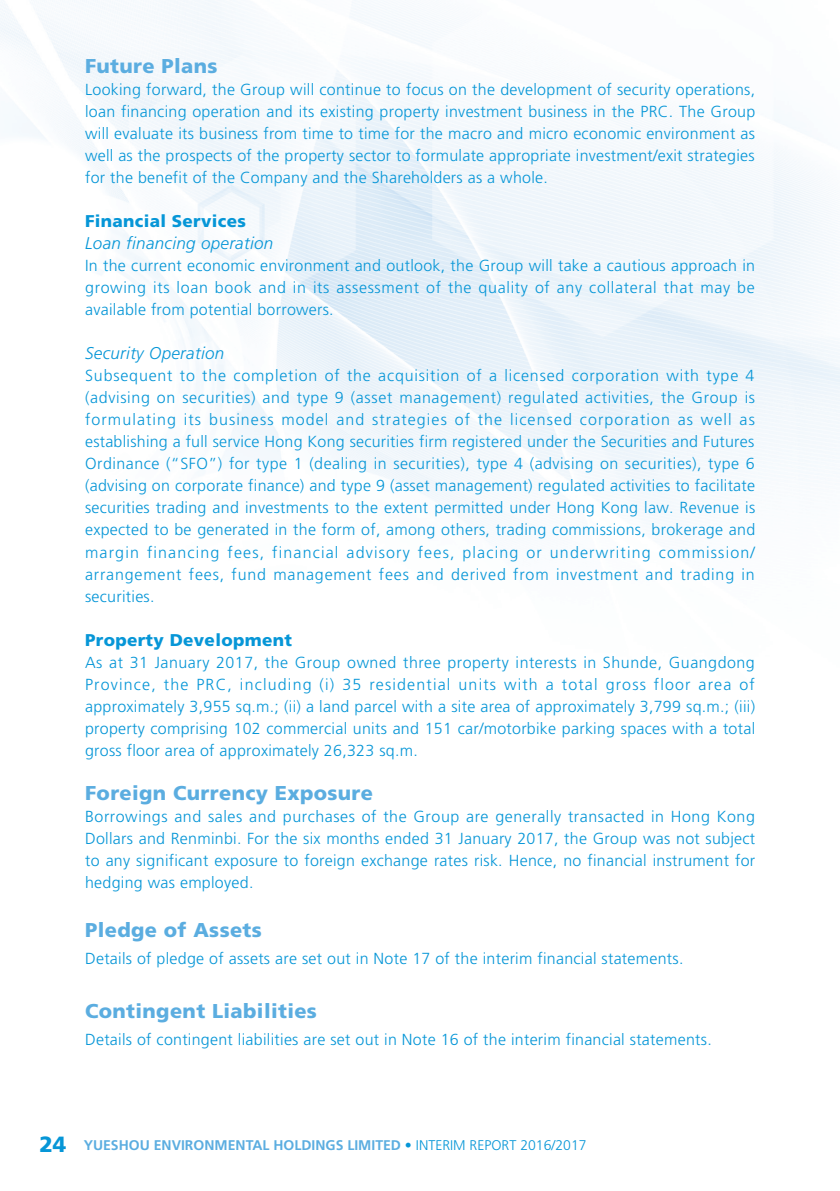
<style>
.page{position:relative;width:840px;height:1191px;background:#fff}
.page>*{position:absolute;margin:0;border:0;box-sizing:border-box;transform-origin:0 0}
._02_H2{font:900 20px "Frutiger LT Std";letter-spacing:.02em;color:#5bade0}
._04_H4{font:italic 300 17px "Frutiger LT Std";letter-spacing:.015em;color:#0696d7}
._03_H3{font:900 17px "Frutiger LT Std";letter-spacing:.02em;color:#0696d7}
._00_txt{font:300 16px/22px "Frutiger LT Std";letter-spacing:.015em;color:#0696d7;text-align:justify}
.t1{font:700 14px "Frutiger LT Std";color:#5bade0}
.s1{font-weight:900;font-size:22px;color:#0696d7}
.s2{font-weight:300;color:#0696d7}
</style>
<div class="page">
<p class="_02_H2" style="left:85px;top:54px;width:134px">Future Plans</p>
<p class="_00_txt" style="left:85px;top:79px;width:671px">Looking forward, the Group will continue to focus on the development of security operations, loan financing operation and its existing property investment business in the PRC. The Group will evaluate its business from time to time for the macro and micro economic environment as well as the prospects of the property sector to formulate appropriate investment/exit strategies for the benefit of the Company and the Shareholders as a whole.</p>
<p class="_03_H3" style="left:85px;top:211px;width:162px">Financial Services</p>
<p class="_04_H4" style="left:85px;top:234px;width:190px">Loan financing operation</p>
<p class="_00_txt" style="left:85px;top:255px;width:671px">In the current economic environment and outlook, the Group will take a cautious approach in growing its loan book and in its assessment of the quality of any collateral that may be available from potential borrowers.</p>
<p class="_04_H4" style="left:85px;top:344px;width:141px">Security Operation</p>
<p class="_00_txt" style="left:85px;top:365px;width:671px">Subsequent to the completion of the acquisition of a licensed corporation with type 4 (advising on securities) and type 9 (asset management) regulated activities, the Group is formulating its business model and strategies of the licensed corporation as well as establishing a full service Hong Kong securities firm registered under the Securities and Futures Ordinance (“SFO”) for type 1 (dealing in securities), type 4 (advising on securities), type 6 (advising on corporate finance) and type 9 (asset management) regulated activities to facilitate securities trading and investments to the extent permitted under Hong Kong law. Revenue is expected to be generated in the form of, among others, trading commissions, brokerage and margin financing fees, financial advisory fees, placing or underwriting commission/ arrangement fees, fund management fees and derived from investment and trading in securities.</p>
<p class="_03_H3" style="left:85px;top:629px;width:208px">Property Development</p>
<p class="_00_txt" style="left:85px;top:651px;width:671px">As at 31 January 2017, the Group owned three property interests in Shunde, Guangdong Province, the PRC, including (i) 35 residential units with a total gross floor area of approximately 3,955 sq.m.; (ii) a land parcel with a site area of approximately 3,799 sq.m.; (iii) property comprising 102 commercial units and 151 car/motorbike parking spaces with a total gross floor area of approximately 26,323 sq.m.</p>
<p class="_02_H2" style="left:85px;top:780px;width:289px">Foreign Currency Exposure</p>
<p class="_00_txt" style="left:85px;top:805px;width:671px">Borrowings and sales and purchases of the Group are generally transacted in Hong Kong Dollars and Renminbi. For the six months ended 31 January 2017, the Group was not subject to any significant exposure to foreign exchange rates risk. Hence, no financial instrument for hedging was employed.</p>
<p class="_02_H2" style="left:85px;top:917px;width:178px">Pledge of Assets</p>
<p class="_00_txt" style="left:85px;top:947px;width:599px">Details of pledge of assets are set out in Note 17 of the interim financial statements.</p>
<p class="_02_H2" style="left:85px;top:998px;width:233px">Contingent Liabilities</p>
<p class="_00_txt" style="left:85px;top:1028px;width:627px">Details of contingent liabilities are set out in Note 16 of the interim financial statements.</p>
<p class="t1" style="left:39px;top:1136px;width:548px"><span class="s1">24</span> YUESHOU ENVIRONMENTAL HOLDINGS LIMITED <span class="s2">• INTERIM REPORT 2016/2017</span></p>
</div>
